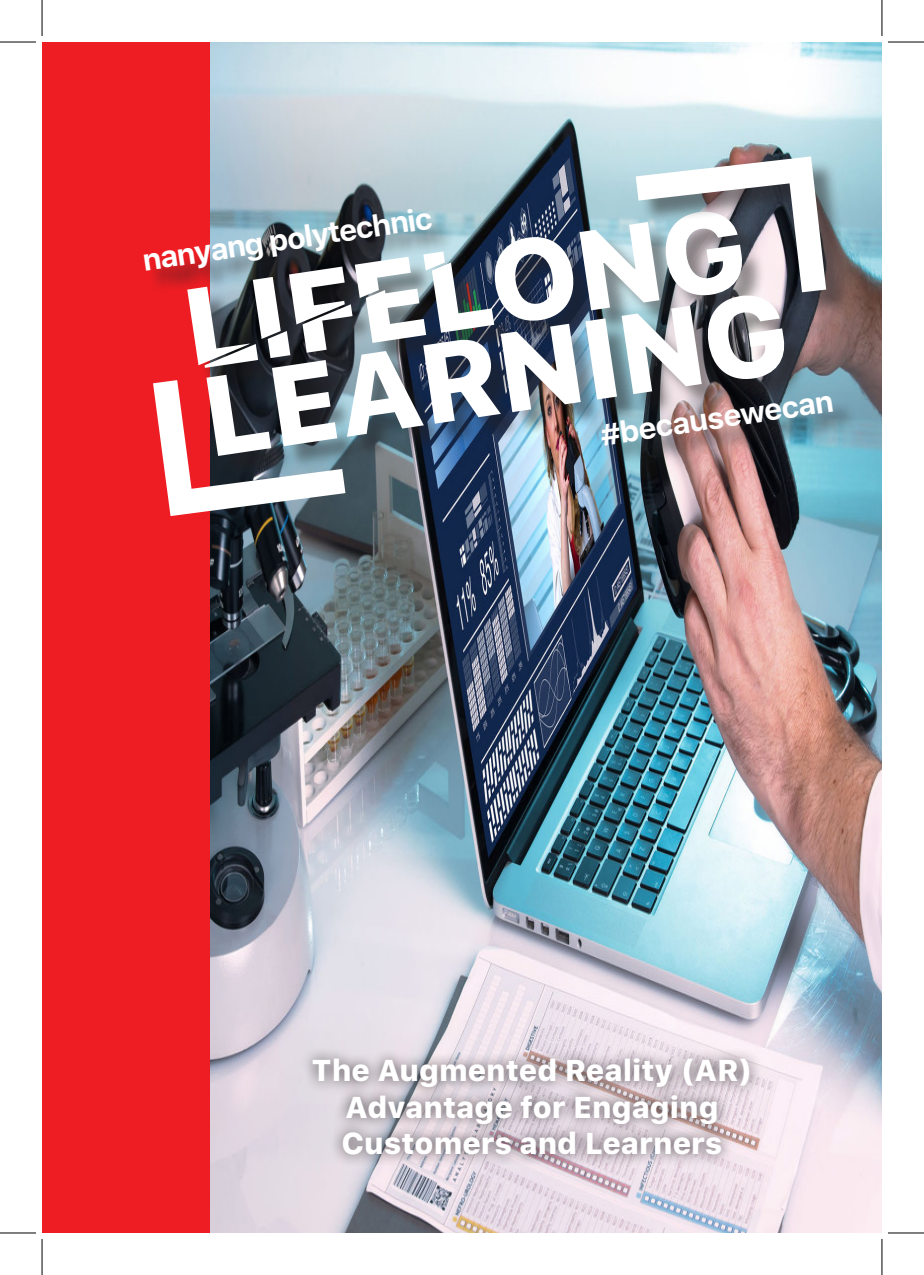
<style>
.page{position:relative;width:924px;height:1275px;background:#fff}
.page>*{position:absolute;margin:0;border:0;box-sizing:border-box;transform-origin:0 0}
.t1{font:800 112.2px "SF Pro Text";color:#fff}
.t2{font:800 30px/36px "SF Pro Text";color:#fff;text-align:center}
.t3{font:700 29.8px "SF Pro Text";color:#fff}
</style>
<div class="page">
<img style="left:210px;top:42px;width:671px;height:1191px">
<div style="left:42px;top:42px;width:168px;height:1191px;background:#ee1d23"></div>
<div style="left:299px;top:1045px;width:463px;height:122px;background:#231f20;opacity:.75"></div>
<div style="left:148px;top:213px;width:709px;height:267px;background:#231f20;opacity:.48"></div>
<svg style="left:153px;top:380px;width:192px;height:136px"></svg>
<div style="left:639px;top:160px;width:211px;height:157px;background:#231f20;opacity:.5"></div>
<svg style="left:635px;top:156px;width:190px;height:136px"></svg>
<hr style="left:0;top:42px;width:36px;height:1px;background:#000">
<hr style="left:887px;top:42px;width:36px;height:1px;background:#000">
<hr style="left:0;top:1232px;width:36px;height:1px;background:#000">
<hr style="left:887px;top:1232px;width:36px;height:1px;background:#000">
<hr style="left:42px;top:0;width:1px;height:36px;background:#000">
<hr style="left:42px;top:1239px;width:1px;height:36px;background:#000">
<hr style="left:881px;top:0;width:1px;height:36px;background:#000">
<hr style="left:881px;top:1239px;width:1px;height:36px;background:#000">
<p class="t1" style="left:175px;top:264px;width:563px;rotate:-8deg">LIFELONG</p>
<p class="t3" style="left:140px;top:242px;width:294px;rotate:-8deg">nanyang polytechnic</p>
<p class="t1" style="left:188px;top:352px;width:593px;rotate:-8deg">LEARNING</p>
<p class="t3" style="left:597px;top:417px;width:237px;rotate:-8deg">#becausewecan</p>
<p class="t2" style="left:311px;top:1053px;width:442px">The Augmented Reality (AR)<br>Advantage for Engaging<br>Customers and Learners</p>
</div>
